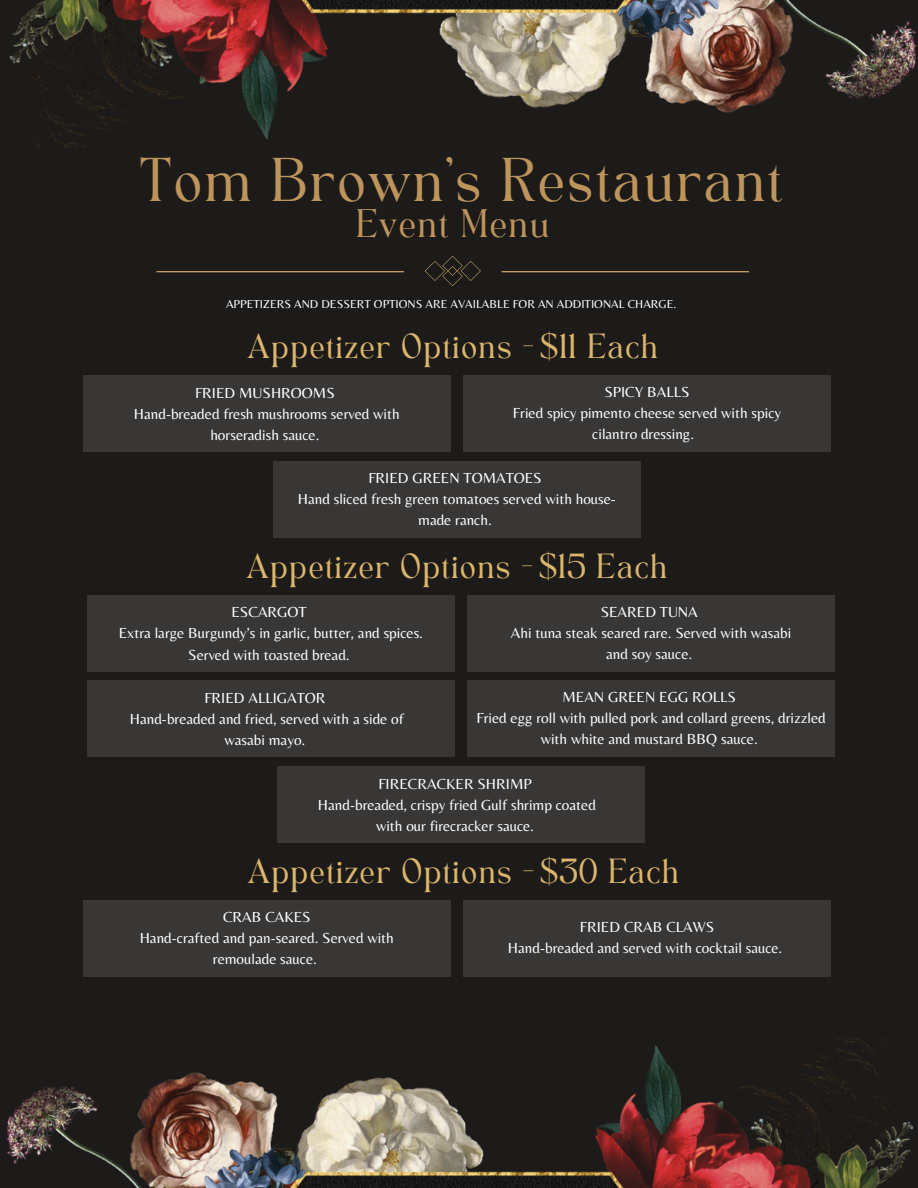
<style>
.page{position:relative;width:918px;height:1188px;background:#1d1b1a}
.page>*{position:absolute;margin:0;border:0;box-sizing:border-box;transform-origin:0 0}
.t1{font:43.2px "TAN Angleton";color:#bd955b}
.t2{font:27.9px "TAN Angleton";color:#bd955b}
.t3{font:24.3px "TAN Angleton";color:#dbb66b}
.t4{font:15.15px/21px "Belleza";color:#fff;text-align:center}
.t5{font:12px "Belleza";color:#fff}
</style>
<div class="page">
<svg style="left:425px;top:256px;width:56px;height:30px"></svg>
<hr style="left:502px;top:271px;width:247px;height:1px;background:#dbb66b">
<hr style="left:156px;top:271px;width:248px;height:1px;background:#dbb66b">
<div style="left:83px;top:375px;width:367px;height:77px;background:#393736"></div>
<div style="left:463px;top:375px;width:368px;height:77px;background:#393736"></div>
<div style="left:273px;top:461px;width:368px;height:77px;background:#393736"></div>
<img style="left:9px;top:0;width:908px;height:147px">
<img style="left:6px;top:1038px;width:908px;height:150px">
<div style="left:87px;top:595px;width:368px;height:76px;background:#393736"></div>
<div style="left:468px;top:595px;width:367px;height:76px;background:#393736"></div>
<div style="left:87px;top:681px;width:368px;height:76px;background:#393736"></div>
<div style="left:468px;top:681px;width:367px;height:76px;background:#393736"></div>
<div style="left:277px;top:766px;width:368px;height:77px;background:#393736"></div>
<div style="left:83px;top:900px;width:367px;height:76px;background:#393736"></div>
<div style="left:463px;top:900px;width:368px;height:76px;background:#393736"></div>
<p class="t1" style="left:139px;top:157px;width:646px">Tom Brown's Restaurant</p>
<p class="t2" style="left:356px;top:208px;width:196px">Event Menu</p>
<p class="t5" style="left:226px;top:296px;width:452px">APPETIZERS AND DESSERT OPTIONS ARE AVAILABLE FOR AN ADDITIONAL CHARGE.</p>
<p class="t3" style="left:247px;top:333px;width:413px">Appetizer Options - $11 Each</p>
<p class="t4" style="left:604px;top:381px;width:87px">SPICY BALLS</p>
<p class="t4" style="left:513px;top:402px;width:270px">Fried spicy pimento cheese served with spicy cilantro dressing.</p>
<p class="t4" style="left:368px;top:468px;width:175px">FRIED GREEN TOMATOES</p>
<p class="t4" style="left:298px;top:488px;width:320px">Hand sliced fresh green tomatoes served with house&shy;made ranch.</p>
<p class="t4" style="left:195px;top:382px;width:141px">FRIED MUSHROOMS</p>
<p class="t4" style="left:134px;top:403px;width:267px">Hand-breaded fresh mushrooms served with horseradish sauce.</p>
<p class="t3" style="left:246px;top:553px;width:424px">Appetizer Options - $15 Each</p>
<p class="t4" style="left:601px;top:601px;width:99px">SEARED TUNA</p>
<p class="t4" style="left:511px;top:622px;width:282px">Ahi tuna steak seared rare. Served with wasabi and soy sauce.</p>
<p class="t4" style="left:204px;top:687px;width:123px">FRIED ALLIGATOR</p>
<p class="t4" style="left:130px;top:708px;width:276px">Hand-breaded and fried, served with a side of wasabi mayo.</p>
<p class="t4" style="left:231px;top:602px;width:77px">ESCARGOT</p>
<p class="t4" style="left:119px;top:623px;width:306px">Extra large Burgundy’s in garlic, butter, and spices.<br>Served with toasted bread.</p>
<p class="t4" style="left:562px;top:686px;width:175px">MEAN GREEN EGG ROLLS</p>
<p class="t4" style="left:477px;top:707px;width:351px">Fried egg roll with pulled pork and collard greens, drizzled with white and mustard BBQ sauce.</p>
<p class="t4" style="left:378px;top:773px;width:155px">FIRECRACKER SHRIMP</p>
<p class="t4" style="left:318px;top:794px;width:280px">Hand-breaded, crispy fried Gulf shrimp coated with our firecracker sauce.</p>
<p class="t3" style="left:247px;top:858px;width:434px">Appetizer Options - $30 Each</p>
<p class="t4" style="left:580px;top:916px;width:136px">FRIED CRAB CLAWS</p>
<p class="t4" style="left:508px;top:937px;width:276px">Hand-breaded and served with cocktail sauce.</p>
<p class="t4" style="left:223px;top:906px;width:89px">CRAB CAKES</p>
<p class="t4" style="left:140px;top:928px;width:256px">Hand-crafted and pan-seared. Served with remoulade sauce.</p>
</div>
